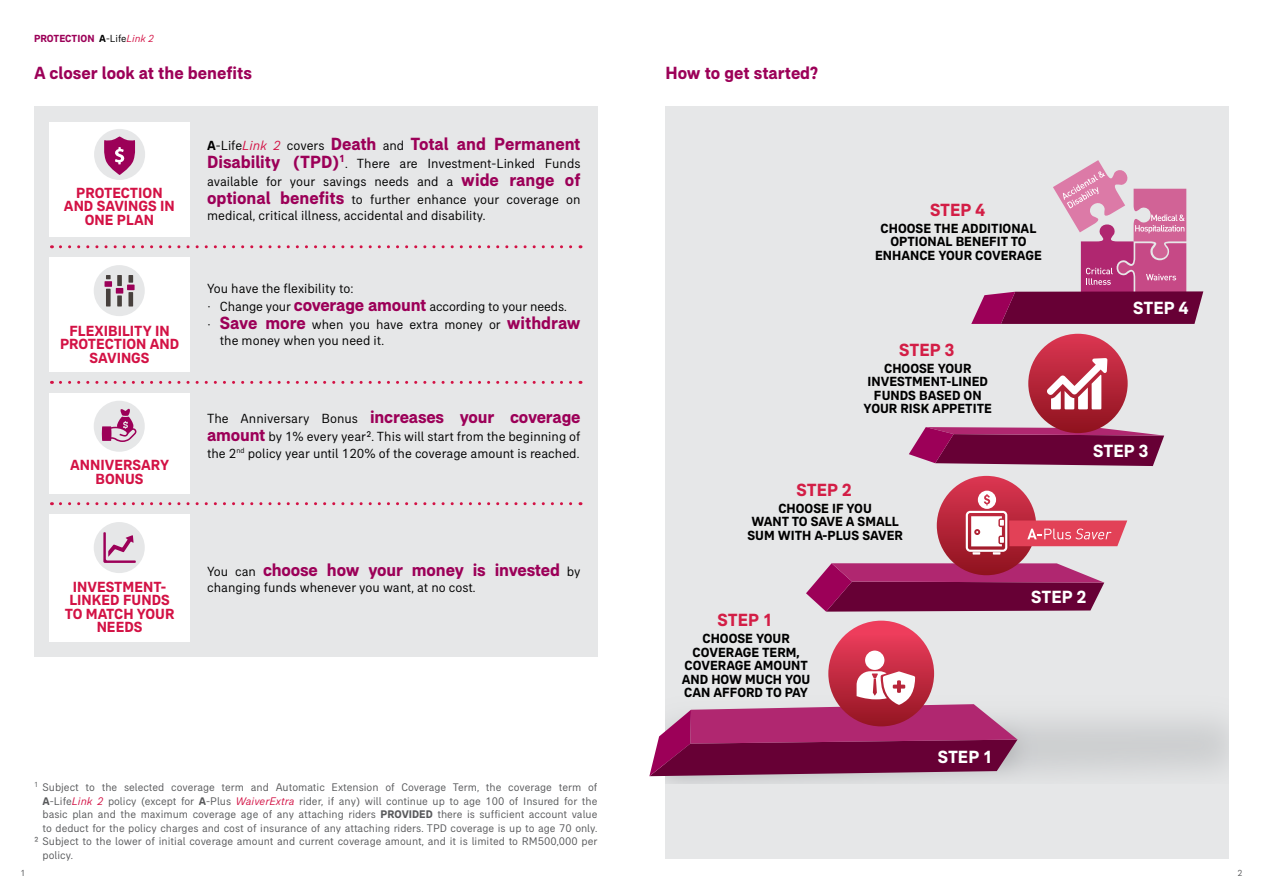
<style>
.page{position:relative;width:1263px;height:893px;background:#fff}
.page>*{position:absolute;margin:0;border:0;box-sizing:border-box;transform-origin:0 0}
.t1{font:700 18px "AIA Everest";letter-spacing:-.01em;color:#9c0058}
.t2{font:700 18px "AIA Everest";color:#d31e46}
.t3{font:700 18px "AIA Everest";color:#fff}
.t4{font:700 15px/13.5px "AIA Everest";color:#d31245;text-align:center}
.t5{font:13.5px/18px "AIA Everest";color:#000}
.t6{font:700 13.5px/13.5px "AIA Everest";color:#000;text-align:center}
.t7{font:11.25px "AIA Everest";color:#58595b}
.t8{font:700 10.5px "AIA Everest";color:#9c0058}
.t9{font:9px "AIA Everest";color:#58595b}
.s1{color:#000}
.s2{font-weight:400;color:#000}
.s3{font-weight:400;font-style:italic;color:#d31245}
.s4{font-size:13.5px;color:#000}
.s5{font-weight:400;font-size:13.5px;color:#000}
.s6{font-weight:400;font-style:italic;font-size:13.5px;color:#d31245}
.s7{font-weight:700;font-size:18px;color:#9c0058}
.s8{font-weight:700}
.s9{font-style:italic;color:#d31245}
</style>
<div class="page">
<div style="left:34px;top:106px;width:564px;height:551px;background:#e6e7e8"></div>
<svg style="left:60px;top:245px;width:521px;height:3px"></svg>
<svg style="left:60px;top:381px;width:521px;height:3px"></svg>
<svg style="left:60px;top:502px;width:521px;height:3px"></svg>
<div style="left:49px;top:122px;width:140px;height:114px;background:#fff"></div>
<div style="left:49px;top:257px;width:140px;height:115px;background:#fff"></div>
<div style="left:49px;top:393px;width:140px;height:100px;background:#fff"></div>
<div style="left:49px;top:514px;width:140px;height:127px;background:#fff"></div>
<div style="left:94px;top:401px;width:51px;height:51px;background:#e6e7e8;border-radius:50%"></div>
<svg style="left:102px;top:408px;width:34px;height:34px"></svg>
<div style="left:665px;top:106px;width:564px;height:753px;background:#e6e7e8"></div>
<svg style="left:909px;top:427px;width:255px;height:39px;background:#852357"></svg>
<svg style="left:806px;top:563px;width:298px;height:49px;background:#8d255c"></svg>
<svg style="left:937px;top:476px;width:99px;height:99px;background:#b32437"></svg>
<svg style="left:966px;top:491px;width:161px;height:64px"></svg>
<svg style="left:828px;top:621px;width:106px;height:105px;background:#db3752"></svg>
<div style="left:1028px;top:334px;width:100px;height:99px;background:linear-gradient(to bottom,#dc3853,#8f1420);border-radius:50px"></div>
<svg style="left:1047px;top:358px;width:60px;height:51px;background:#d78590"></svg>
<svg style="left:971px;top:160px;width:232px;height:164px"></svg>
<div style="left:865px;top:651px;width:19px;height:19px;background:#fff;border-radius:50%"></div>
<svg style="left:649px;top:671px;width:368px;height:105px"></svg>
<div style="left:94px;top:129px;width:51px;height:51px;background:#e6e7e8;border-radius:50%"></div>
<svg style="left:104px;top:136px;width:32px;height:39px"></svg>
<div style="left:94px;top:265px;width:51px;height:51px;background:#e6e7e8;border-radius:50%"></div>
<div style="left:117px;top:275px;width:5px;height:11px;background:#47403d"></div>
<div style="left:117px;top:295px;width:5px;height:11px;background:#47403d"></div>
<div style="left:116px;top:288px;width:7px;height:6px;background:#9c0058"></div>
<svg style="left:106px;top:275px;width:5px;height:4px"></svg>
<div style="left:106px;top:289px;width:5px;height:17px;background:#47403d"></div>
<div style="left:105px;top:281px;width:7px;height:6px;background:#9c0058"></div>
<div style="left:128px;top:275px;width:5px;height:8px;background:#47403d"></div>
<div style="left:128px;top:292px;width:5px;height:14px;background:#47403d"></div>
<div style="left:127px;top:285px;width:8px;height:5px;background:#9c0058"></div>
<div style="left:94px;top:522px;width:51px;height:51px;background:#e6e7e8;border-radius:50%"></div>
<svg style="left:103px;top:532px;width:33px;height:31px"></svg>
<p class="t8" style="left:34px;top:32px;width:122px">PROTECTION <span class="s1">A</span><span class="s2">-Life</span><span class="s3">Link 2</span></p>
<h1 class="t1" style="left:34px;top:63px;width:219px">A closer look at the benefits</h1>
<h2 class="t4" style="left:64px;top:186px;width:112px">PROTECTION<br>AND SAVINGS IN<br>ONE PLAN</h2>
<h2 class="t4" style="left:60px;top:324px;width:121px">FLEXIBILITY IN<br>PROTECTION AND<br>SAVINGS</h2>
<h2 class="t4" style="left:70px;top:458px;width:100px">ANNIVERSARY<br>BONUS</h2>
<h1 class="t1" style="left:207px;top:133px;width:375px"><span class="s4">A</span><span class="s5">-Life</span><span class="s6">Link 2</span> <span class="s5">covers</span> Death <span class="s5">and</span> Total and Permanent</h1>
<p class="t5" style="left:207px;top:154px;width:375px;text-align:justify"><span class="s7">Disability (TPD)</span><sup>1</sup>. There are Investment-Linked Funds available for your savings needs and a <span class="s7">wide range of optional benefits</span> to further enhance your coverage on</p>
<p class="t5" style="left:207px;top:207px;width:280px">medical, critical illness, accidental and disability.</p>
<p class="t5" style="left:207px;top:279px;width:375px">You have the flexibility to:<br>∙ Change your <span class="s7">coverage amount</span> according to your needs.<br>∙ <span class="s7">Save more</span> when you have extra money or <span class="s7">withdraw</span></p>
<p class="t5" style="left:220px;top:331px;width:166px">the money when you need it.</p>
<h1 class="t1" style="left:207px;top:407px;width:375px"><span class="s5">The Anniversary Bonus</span> increases your coverage</h1>
<p class="t5" style="left:207px;top:428px;width:375px;line-height:16.2px"><span class="s7">amount</span> by 1% every year². This will start from the beginning of the 2<sup>nd</sup> policy year until 120% of the coverage amount is reached.</p>
<h2 class="t4" style="left:65px;top:580px;width:111px">INVESTMENT-<br>LINKED FUNDS<br>TO MATCH YOUR<br>NEEDS</h2>
<h1 class="t1" style="left:207px;top:559px;width:375px"><span class="s5">You can</span> choose how your money is invested <span class="s5">by</span></h1>
<p class="t5" style="left:207px;top:578px;width:270px">changing funds whenever you want, at no cost.</p>
<p class="t9" style="left:20px;top:868px;width:7px">1</p>
<p class="t7" style="left:34px;top:781px;width:565px"><sup>1</sup> Subject to the selected coverage term and Automatic Extension of Coverage Term, the coverage term of</p>
<p class="t7" style="left:43px;top:795px;width:556px"><span class="s8">A</span>-Life<span class="s9">Link 2</span> policy (except for <span class="s8">A</span>-Plus <span class="s9">WaiverExtra</span> rider, if any) will continue up to age 100 of Insured for the</p>
<p class="t7" style="left:43px;top:808px;width:556px">basic plan and the maximum coverage age of any attaching riders <span class="s8">PROVIDED</span> there is sufficient account value</p>
<p class="t7" style="left:43px;top:822px;width:556px">to deduct for the policy charges and cost of insurance of any attaching riders. TPD coverage is up to age 70 only.</p>
<p class="t7" style="left:34px;top:835px;width:565px">² Subject to the lower of initial coverage amount and current coverage amount, and it is limited to RM500,000 per</p>
<p class="t7" style="left:43px;top:849px;width:32px">policy.</p>
<h1 class="t1" style="left:665px;top:63px;width:154px">How to get started?</h1>
<h1 class="t2" style="left:930px;top:199px;width:57px">STEP 4</h1>
<p class="t6" style="left:875px;top:221px;width:168px">CHOOSE THE ADDITIONAL<br>OPTIONAL BENEFIT TO<br>ENHANCE YOUR COVERAGE</p>
<h1 class="t2" style="left:899px;top:339px;width:57px">STEP 3</h1>
<p class="t6" style="left:864px;top:361px;width:130px">CHOOSE YOUR<br>INVESTMENT-LINED<br>FUNDS BASED ON<br>YOUR RISK APPETITE</p>
<h1 class="t2" style="left:797px;top:479px;width:57px">STEP 2</h1>
<p class="t6" style="left:747px;top:501px;width:157px">CHOOSE IF YOU<br>WANT TO SAVE A SMALL<br>SUM WITH A-PLUS SAVER</p>
<h1 class="t3" style="left:1133px;top:297px;width:57px">STEP 4</h1>
<h1 class="t3" style="left:1093px;top:440px;width:57px">STEP 3</h1>
<h1 class="t2" style="left:718px;top:610px;width:57px">STEP 1</h1>
<p class="t6" style="left:682px;top:632px;width:130px">CHOOSE YOUR<br>COVERAGE TERM,<br>COVERAGE AMOUNT<br>AND HOW MUCH YOU<br>CAN AFFORD TO PAY</p>
<h1 class="t3" style="left:1031px;top:587px;width:57px">STEP 2</h1>
<h1 class="t3" style="left:938px;top:746px;width:57px">STEP 1</h1>
<p class="t9" style="left:1237px;top:868px;width:7px">2</p>
</div>
